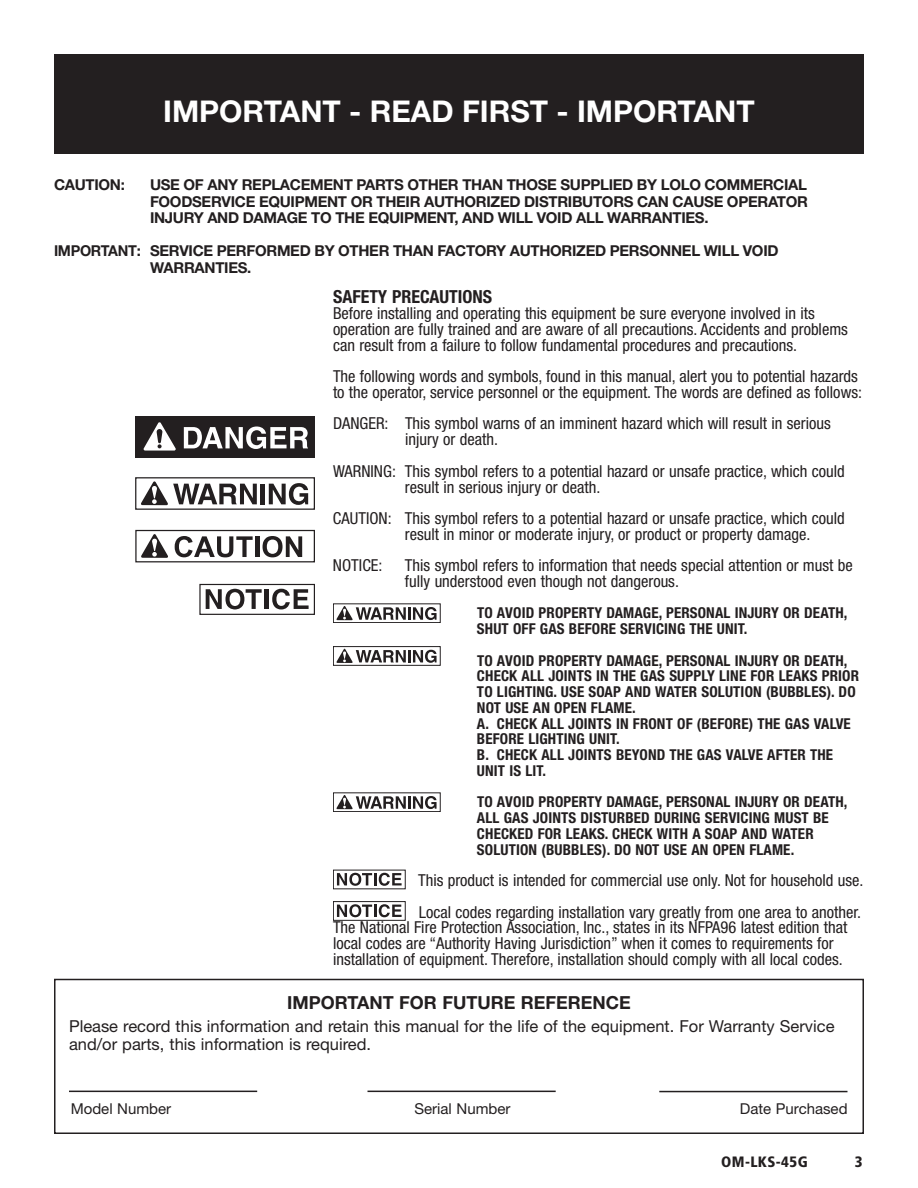
<style>
.page{position:relative;width:918px;height:1188px;background:#fff}
.page>*{position:absolute;margin:0;border:0;box-sizing:border-box;transform-origin:0 0}
.t1{font:700 30px "Helvetica Neue";color:#fff}
.t2{font:700 18px "Helvetica Neue";color:#231f20}
.t3{font:700 condensed 18px "Helvetica Neue";color:#231f20}
.t4{font:condensed 16.5px/15.8px "Helvetica Neue";color:#231f20}
.t5{font:16.5px/18px "Helvetica Neue";color:#231f20}
.t6{font:700 condensed 15px/31.5px "Helvetica Neue";letter-spacing:.01em;color:#231f20}
.t7{font:700 15px/16.5px "Helvetica Neue";letter-spacing:-.02em;color:#231f20}
.t8{font:700 15px/16.5px "Helvetica Neue";letter-spacing:-.02em;color:#231f20;scale:.96 1}
.t9{font:15px "Helvetica Neue";color:#231f20}
.t10{font:900 condensed 15px "Frutiger";letter-spacing:.025em;color:#231f20}
</style>
<div class="page">
<div style="left:54px;top:54px;width:810px;height:99px;background:#231f20"></div>
<div style="left:54px;top:979px;width:810px;height:155px;border:2px solid #231f20"></div>
<div style="left:333px;top:603px;width:108px;height:20px;border:1px solid #231f20"></div>
<svg style="left:336px;top:606px;width:101px;height:14px"></svg>
<div style="left:333px;top:646px;width:108px;height:20px;border:1px solid #231f20"></div>
<svg style="left:336px;top:649px;width:101px;height:14px"></svg>
<div style="left:333px;top:792px;width:108px;height:20px;border:1px solid #231f20"></div>
<svg style="left:336px;top:795px;width:101px;height:14px"></svg>
<svg style="left:337px;top:873px;width:65px;height:13px"></svg>
<div style="left:333px;top:901px;width:73px;height:20px;border:1px solid #231f20"></div>
<svg style="left:337px;top:904px;width:65px;height:13px"></svg>
<div style="left:135px;top:477px;width:180px;height:33px;border:1px solid #231f20"></div>
<svg style="left:141px;top:481px;width:116px;height:24px"></svg>
<hr style="left:261px;top:484px;width:4px;height:20px;background:#231f20">
<svg style="left:269px;top:483px;width:39px;height:22px"></svg>
<div style="left:135px;top:416px;width:179px;height:42px;background:#231f20"></div>
<svg style="left:144px;top:422px;width:32px;height:29px"></svg>
<svg style="left:184px;top:426px;width:124px;height:23px"></svg>
<div style="left:199px;top:584px;width:116px;height:31px;border:1px solid #231f20"></div>
<svg style="left:206px;top:589px;width:56px;height:20px"></svg>
<div style="left:264px;top:589px;width:5px;height:20px;background:#231f20"></div>
<svg style="left:272px;top:589px;width:37px;height:20px"></svg>
<svg style="left:141px;top:534px;width:27px;height:24px"></svg>
<div style="left:135px;top:530px;width:180px;height:32px;border:1px solid #231f20"></div>
<svg style="left:175px;top:536px;width:78px;height:21px"></svg>
<hr style="left:255px;top:536px;width:4px;height:21px;background:#231f20">
<svg style="left:263px;top:536px;width:39px;height:21px"></svg>
<hr style="left:69px;top:1091px;width:188px;height:1px;background:#231f20">
<hr style="left:659px;top:1091px;width:188px;height:1px;background:#231f20">
<hr style="left:368px;top:1091px;width:188px;height:1px;background:#231f20">
<h1 class="t1" style="left:163px;top:92px;width:593px">IMPORTANT - READ FIRST - IMPORTANT</h1>
<p class="t7" style="left:54px;top:176px;width:72px">CAUTION:</p>
<p class="t7" style="left:150px;top:176px;width:577px">USE OF ANY REPLACEMENT PARTS OTHER THAN THOSE SUPPLIED BY LOLO COMMERCIAL<br>FOODSERVICE</p>
<p class="t7" style="left:150px;top:193px;width:659px;text-indent:201px">OR THEIR AUTHORIZED DISTRIBUTORS CAN CAUSE OPERATOR<br>INJURY AND DAMAGE TO THE EQUIPMENT, AND WILL VOID ALL WARRANTIES.</p>
<p class="t8" style="left:150px;top:242px;width:656px;text-indent:-96px">IMPORTANT: SERVICE PERFORMED BY OTHER THAN FACTORY AUTHORIZED PERSONNEL WILL VOID<br>WARRANTIES.</p>
<p class="t7" style="left:259px;top:193px;width:21px">EQUIPMENT</p>
<p class="t3" style="left:333px;top:286px;width:161px">SAFETY PRECAUTIONS</p>
<p class="t4" style="left:333px;top:305px;width:516px">Before installing and operating this equipment be sure everyone involved in its operation are fully trained and are aware of all precautions. Accidents and problems can result from a failure to follow fundamental procedures and precautions.</p>
<p class="t4" style="left:333px;top:368px;width:531px">The following words and symbols, found in this manual, alert you to potential hazards to the operator, service personnel or the equipment. The words are defined as follows:</p>
<p class="t4" style="left:405px;top:416px;width:427px;text-indent:-72px">DANGER: This symbol warns of an imminent hazard which will result in serious injury or death.</p>
<p class="t4" style="left:405px;top:463px;width:441px;text-indent:-72px">WARNING: This symbol refers to a potential hazard or unsafe practice, which could result in serious injury or death.</p>
<p class="t4" style="left:405px;top:510px;width:441px;text-indent:-72px">CAUTION: This symbol refers to a potential hazard or unsafe practice, which could result in minor or moderate injury, or product or property damage.</p>
<p class="t4" style="left:333px;top:557px;width:51px">NOTICE:</p>
<p class="t4" style="left:405px;top:557px;width:449px">This symbol refers to information that needs special attention or must be fully understood even though not dangerous.</p>
<p class="t6" style="left:477px;top:597px;width:71px">TO AVOI D PROPERTY</p>
<p class="t6" style="left:606px;top:597px;width:69px">DAMAGE, PERSONA</p>
<p class="t6" style="left:724px;top:597px;width:40px">L INJURY</p>
<p class="t6" style="left:783px;top:597px;width:66px">OR DEATH,</p>
<p class="t6" style="left:477px;top:613px;width:45px">SHUT OFF</p>
<p class="t6" style="left:540px;top:613px;width:47px">GAS BEFORE</p>
<p class="t6" style="left:620px;top:613px;width:39px">SERVICIN</p>
<p class="t6" style="left:677px;top:613px;width:48px">G THE UNIT</p>
<p class="t6" style="left:477px;top:613px;width:372px;text-indent:267px">.<br>TO AVOID PROPERTY DAMAGE, PERSONAL INJURY OR DEATH,</p>
<p class="t6" style="left:477px;top:668px;width:384px;line-height:15.8px">CHECK ALL JOINTS IN THE GAS SUPPLY LINE FOR LEAKS PRIOR<br>TO LIGHTING. USE SOAP</p>
<p class="t6" style="left:625px;top:676px;width:50px">AN D WATER</p>
<p class="t6" style="left:702px;top:676px;width:32px">SOLUTION</p>
<p class="t6" style="left:766px;top:676px;width:82px">(BUBBLES). DO</p>
<p class="t6" style="left:477px;top:692px;width:9px">NOT</p>
<p class="t6" style="left:505px;top:692px;width:9px">USE</p>
<p class="t6" style="left:533px;top:692px;width:31px">AN OPEN</p>
<p class="t6" style="left:591px;top:692px;width:46px">FLAME.</p>
<p class="t6" style="left:477px;top:707px;width:46px">A. CHECK</p>
<p class="t6" style="left:541px;top:707px;width:42px">ALL JOINTS</p>
<p class="t6" style="left:616px;top:707px;width:235px">IN FRONT OF (BEFORE) THE GAS VALVE</p>
<p class="t6" style="left:477px;top:723px;width:18px">BEFORE</p>
<p class="t6" style="left:528px;top:723px;width:69px">LIGHTING UNIT</p>
<p class="t6" style="left:616px;top:723px;width:5px">.</p>
<p class="t6" style="left:477px;top:739px;width:46px">B. CHECK</p>
<p class="t6" style="left:541px;top:739px;width:42px">ALL JOINTS</p>
<p class="t6" style="left:616px;top:739px;width:18px">BEYON</p>
<p class="t6" style="left:657px;top:739px;width:120px">D THE GAS VALVE AFTER</p>
<p class="t6" style="left:810px;top:739px;width:23px">THE</p>
<p class="t6" style="left:477px;top:755px;width:8px">UNIT</p>
<p class="t6" style="left:477px;top:755px;width:71px;text-align:right">IS LIT.<br>TO AVOI D PROPERTY</p>
<p class="t6" style="left:606px;top:786px;width:69px">DAMAGE, PERSONA</p>
<p class="t6" style="left:724px;top:786px;width:40px">L INJURY</p>
<p class="t6" style="left:783px;top:786px;width:66px">OR DEATH,</p>
<p class="t6" style="left:477px;top:802px;width:72px">ALL GAS JOINTS</p>
<p class="t6" style="left:581px;top:802px;width:17px">DISTUR</p>
<p class="t6" style="left:625px;top:802px;width:46px">BED DURIN</p>
<p class="t6" style="left:692px;top:802px;width:52px">G SERVICIN</p>
<p class="t6" style="left:762px;top:802px;width:33px">G MUST</p>
<p class="t6" style="left:813px;top:802px;width:16px">BE</p>
<p class="t6" style="left:477px;top:818px;width:26px">CHECKE</p>
<p class="t6" style="left:525px;top:818px;width:22px">D FOR</p>
<p class="t6" style="left:566px;top:818px;width:16px">LEAKS</p>
<p class="t6" style="left:605px;top:818px;width:33px">. CHECK</p>
<p class="t6" style="left:657px;top:818px;width:58px">WITH ASOAP</p>
<p class="t6" style="left:742px;top:818px;width:50px">AN D WATER</p>
<p class="t6" style="left:477px;top:833px;width:32px">SOLUTION</p>
<p class="t6" style="left:541px;top:833px;width:103px">(BUBBLES). DO NOT</p>
<p class="t6" style="left:664px;top:833px;width:9px">USE</p>
<p class="t6" style="left:691px;top:833px;width:31px">AN OPEN</p>
<p class="t6" style="left:749px;top:833px;width:46px">FLAME.</p>
<p class="t4" style="left:418px;top:865px;width:447px;line-height:31.5px">This product is intended for commercial use only. Not for household use.<br>Local codes regarding installation vary greatly from one area to another.</p>
<p class="t4" style="left:333px;top:920px;width:516px">The National Fire Protection Association, Inc., states in its NFPA96 latest edition that local codes are “Authority Having Jurisdiction” when it comes to requirements for installation of equipment. Therefore, installation should comply with all local codes.</p>
<p class="t2" style="left:287px;top:992px;width:345px">IMPORTANT FOR FUTURE REFERENCE</p>
<p class="t5" style="left:69px;top:1017px;width:767px">Please record this information and retain this manual for the life of the equipment. For Warranty Service and/or parts, this information is required.</p>
<p class="t9" style="left:71px;top:1099px;width:102px">Model Number</p>
<p class="t9" style="left:414px;top:1099px;width:97px">Serial Number</p>
<p class="t9" style="left:740px;top:1099px;width:109px">Date Purchased</p>
<p class="t10" style="left:721px;top:1153px;width:88px">OM-LKS-45G</p>
<p class="t10" style="left:855px;top:1153px;width:9px">3</p>
</div>
